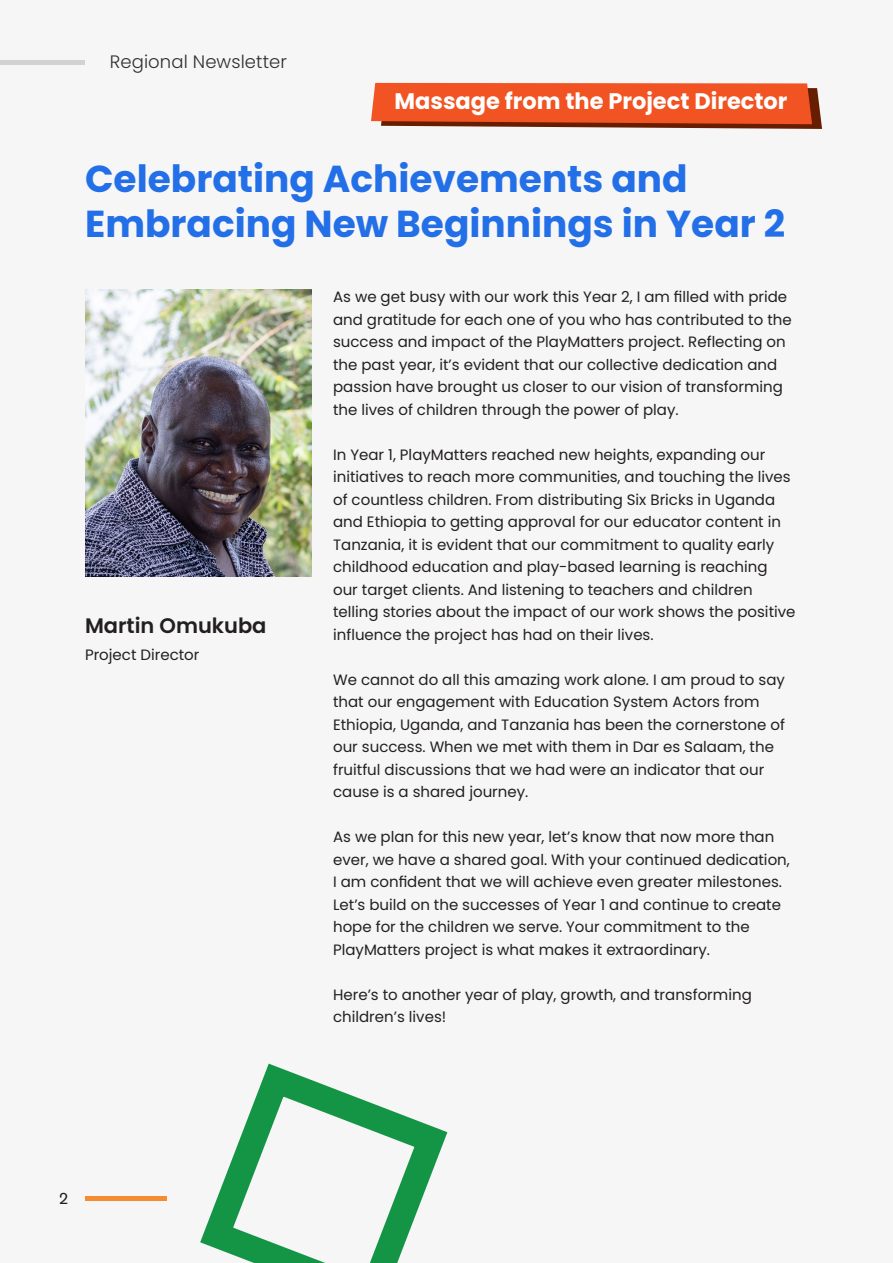
<style>
.page{position:relative;width:893px;height:1263px;background:#f6f6f6}
.page>*{position:absolute;margin:0;border:0;box-sizing:border-box;transform-origin:0 0}
.Headline{font:700 37.5px/45px "Poppins";color:#236fe7}
.Sub_Title{font:700 22.5px "Poppins";color:#fff}
.Name{font:600 21px "Poppins";color:#231f20}
.t1{font:300 18px "Poppins";letter-spacing:.005em;color:#322e2f}
.t2{font:16.5px "Akzidenz Grotesk Std";color:#231f20}
.body_text{font:15px/22.5px "Poppins";color:#231f20}
</style>
<div class="page">
<svg style="left:200px;top:1063px;width:248px;height:200px"></svg>
<svg style="left:371px;top:83px;width:451px;height:46px;background:#e15629"></svg>
<hr style="left:85px;top:1197px;width:81px;height:4px;background:#f58b32">
<hr style="left:0;top:60px;width:85px;height:4px;background:#d1d2d4">
<img style="left:85px;top:290px;width:227px;height:287px">
<p class="t1" style="left:110px;top:51px;width:179px">Regional Newsletter</p>
<p class="Sub_Title" style="left:394px;top:88px;width:395px">Massage from the Project Director</p>
<p class="Headline" style="left:85px;top:157px;width:702px">Celebrating Achievements and<br>Embracing New Beginnings in Year 2</p>
<p class="Name" style="left:85px;top:614px;width:183px">Martin Omukuba</p>
<p class="body_text" style="left:85px;top:643px;width:116px">Project Director</p>
<p class="body_text" style="left:333px;top:286px;width:460px">As we get busy with our work this Year 2, I am filled with pride and gratitude for each one of you who has contributed to the success and impact of the PlayMatters project. Reflecting on the past year, it’s evident that our collective dedication and passion have brought us closer to our vision of transforming the lives of children through the power of play.</p>
<p class="body_text" style="left:333px;top:443px;width:464px">In Year 1, PlayMatters reached new heights, expanding our initiatives to reach more communities, and touching the lives of countless children. From distributing Six Bricks in Uganda and Ethiopia to getting approval for our educator content in Tanzania, it is evident that our commitment to quality early childhood education and play-based learning is reaching our target clients. And listening to teachers and children telling stories about the impact of our work shows the positive influence the project has had on their lives.</p>
<p class="body_text" style="left:333px;top:668px;width:453px">We cannot do all this amazing work alone. I am proud to say that our engagement with Education System Actors from Ethiopia, Uganda, and Tanzania has been the cornerstone of our success. When we met with them in Dar es Salaam, the fruitful discussions that we had were an indicator that our cause is a shared journey.</p>
<p class="body_text" style="left:333px;top:826px;width:458px">As we plan for this new year, let’s know that now more than ever, we have a shared goal. With your continued dedication, I am confident that we will achieve even greater milestones.<br>Let’s build on the successes of Year 1 and continue to create hope for the children we serve. Your commitment to the PlayMatters project is what makes it extraordinary.</p>
<p class="body_text" style="left:333px;top:983px;width:420px">Here’s to another year of play, growth, and transforming children’s lives!</p>
<p class="t2" style="left:59px;top:1188px;width:11px">2</p>
</div>
